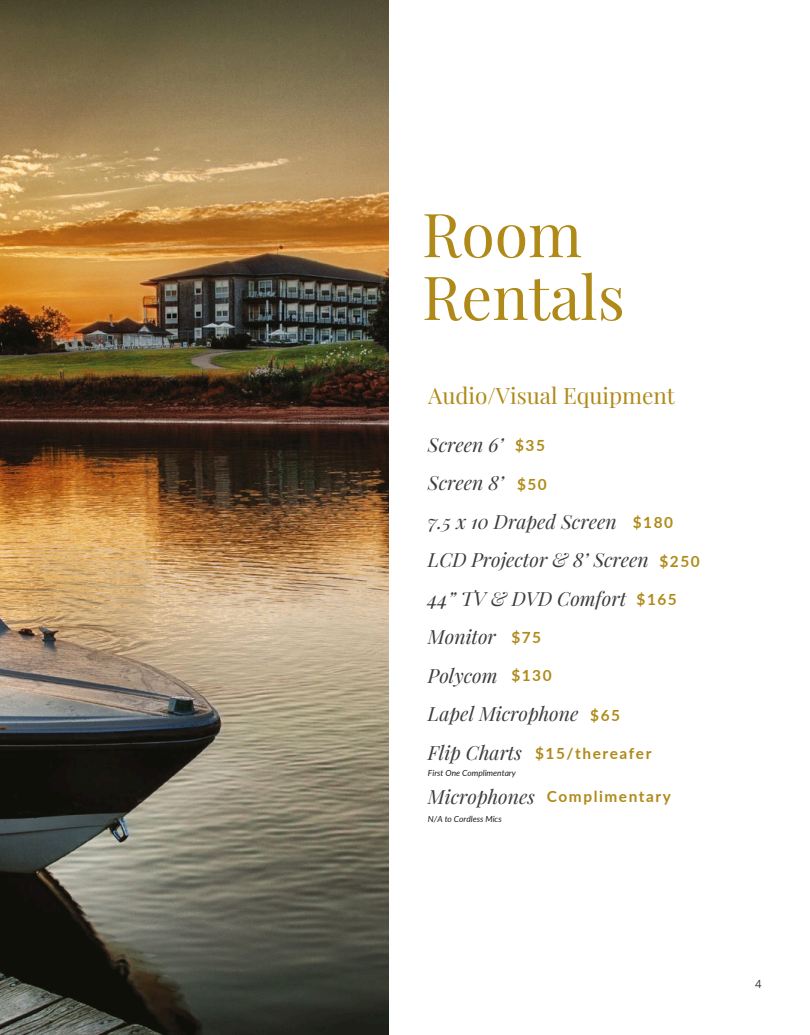
<style>
.page{position:relative;width:810px;height:1035px;background:#fff}
.page>*{position:absolute;margin:0;border:0;box-sizing:border-box;transform-origin:0 0}
.t1{font:60.88px/62.8px "Playfair Display";color:#b08a19}
.t2{font:22.5px "Playfair Display";color:#b08a19}
.t3{font:italic 19.5px/38.5px "Playfair Display";color:#3c3c3b}
.t4{font:700 15.38px "Lato";letter-spacing:.1em;color:#b08a19}
.t5{font:11.25px "Open Sans";color:#3a3634}
.t6{font:italic 8.38px "Lato";color:#1d1d1b}
</style>
<div class="page">
<img style="left:0;top:0;width:388px;height:1035px">
<h2 class="t1" style="left:422px;top:201px;width:204px">Room<br>Rentals</h2>
<h1 class="t2" style="left:428px;top:380px;width:248px">Audio/Visual Equipment</h1>
<p class="t3" style="left:428px;top:425px;width:222px">Screen 6’<br>Screen 8’<br>7.5 x 10 Draped Screen<br>LCD Projector &amp; 8’ Screen<br>44” TV &amp; DVD Comfort<br>Monitor<br>Polycom<br>Lapel Microphone<br>Flip Charts</p>
<p class="t6" style="left:428px;top:768px;width:89px">First One Complimentary</p>
<p class="t3" style="left:428px;top:776px;width:108px">Microphones</p>
<p class="t6" style="left:428px;top:814px;width:75px">N/A to Cordless Mics</p>
<p class="t4" style="left:515px;top:436px;width:31px">$35</p>
<p class="t4" style="left:517px;top:475px;width:31px">$50</p>
<p class="t4" style="left:633px;top:513px;width:42px">$180</p>
<p class="t4" style="left:659px;top:552px;width:42px">$250</p>
<p class="t4" style="left:637px;top:590px;width:42px">$165</p>
<p class="t4" style="left:511px;top:628px;width:31px">$75</p>
<p class="t4" style="left:511px;top:666px;width:42px">$130</p>
<p class="t4" style="left:590px;top:706px;width:31px">$65</p>
<p class="t4" style="left:535px;top:744px;width:118px">$15/thereafer</p>
<p class="t4" style="left:547px;top:787px;width:125px">Complimentary</p>
<h3 class="t5" style="left:755px;top:976px;width:8px">4</h3>
</div>
